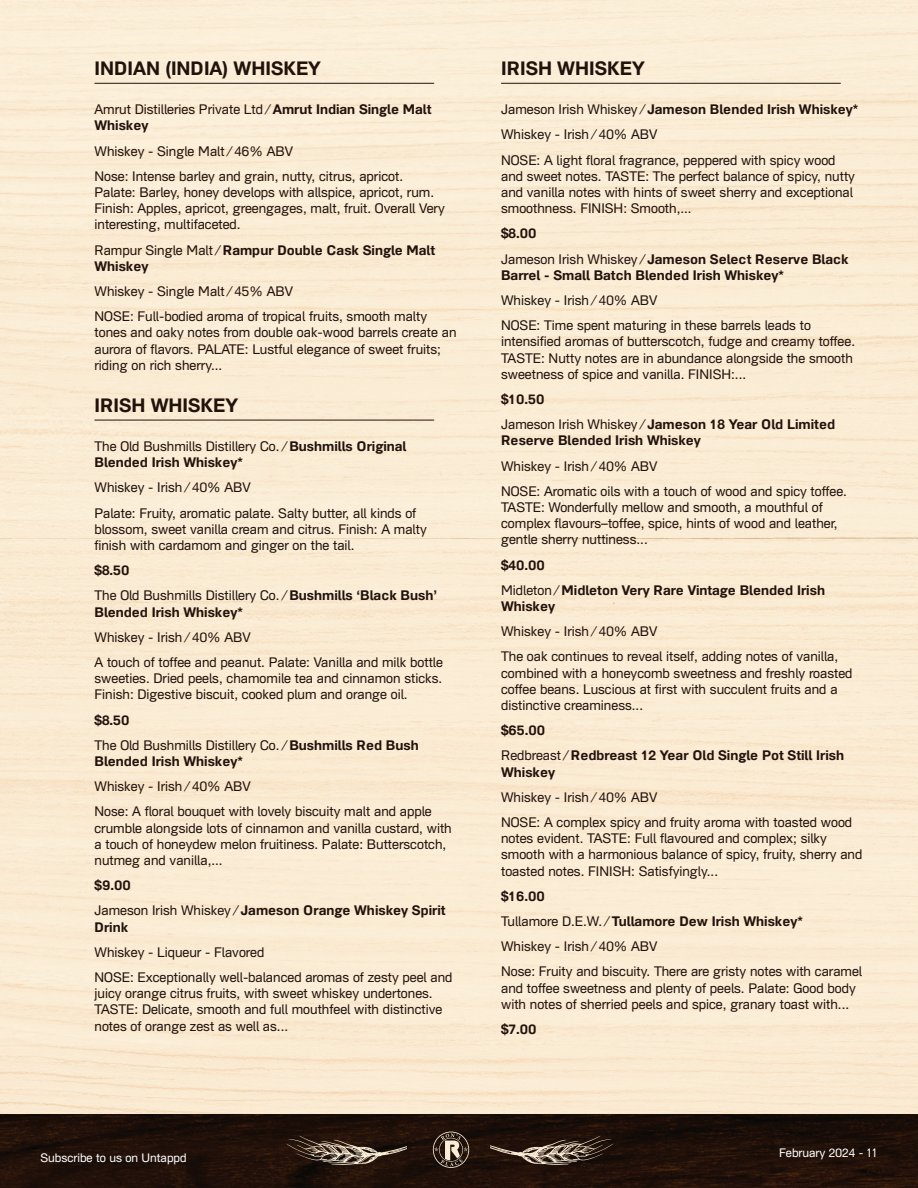
<style>
.page{position:relative;width:918px;height:1188px;background:#fff}
.page>*{position:absolute;margin:0;border:0;box-sizing:border-box;transform-origin:0 0}
.t1{font:700 18.9px "Grammatika";color:#22120c}
.t2{font:13.5px/16.2px "Grammatika";color:#22120c}
.t3{font:700 13.5px/25.2px "Grammatika";color:#22120c}
.t4{font:12px "Grammatika";color:#fff}
.s1{font-weight:700}
.s2{font-weight:400}
</style>
<div class="page">
<img style="left:0;top:0;width:918px;height:1115px">
<img style="left:0;top:1115px;width:918px;height:73px">
<svg style="left:286px;top:1136px;width:120px;height:29px;background:#4f3f34"></svg>
<svg style="left:490px;top:1136px;width:123px;height:29px;background:#4c3d33"></svg>
<svg style="left:433px;top:1132px;width:36px;height:36px"></svg>
<hr style="left:94px;top:83px;width:340px;height:1px;background:#22120c">
<hr style="left:501px;top:83px;width:340px;height:1px;background:#22120c">
<hr style="left:94px;top:420px;width:340px;height:1px;background:#22120c">
<h1 class="t1" style="left:94px;top:57px;width:228px">INDIAN (INDIA) WHISKEY</h1>
<p class="t2" style="left:94px;top:101px;width:339px">Amrut Distilleries Private Ltd ⁄ <span class="s1">Amrut Indian Single Malt<br>Whiskey</span></p>
<p class="t2" style="left:94px;top:138px;width:310px;line-height:25.2px">Whiskey - Single Malt ⁄ 46% ABV<br>Nose: Intense barley and grain, nutty, citrus, apricot.</p>
<p class="t2" style="left:94px;top:184px;width:352px">Palate: Barley, honey develops with allspice, apricot, rum.<br>Finish: Apples, apricot, greengages, malt, fruit. Overall Very interesting, multifaceted.</p>
<p class="t3" style="left:94px;top:241px;width:342px;line-height:16.2px"><span class="s2">Rampur Single Malt ⁄</span> Rampur Double Cask Single Malt<br>Whiskey</p>
<p class="t2" style="left:94px;top:278px;width:334px;line-height:25.2px">Whiskey - Single Malt ⁄ 45% ABV<br>NOSE: Full-bodied aroma of tropical fruits, smooth malty</p>
<p class="t2" style="left:94px;top:324px;width:364px">tones and oaky notes from double oak-wood barrels create an aurora of flavors. PALATE: Lustful elegance of sweet fruits; riding on rich sherry...</p>
<h1 class="t1" style="left:94px;top:394px;width:145px">IRISH WHISKEY</h1>
<p class="t3" style="left:94px;top:438px;width:314px;line-height:16.2px"><span class="s2">The Old Bushmills Distillery Co. ⁄</span> Bushmills Original<br>Blended Irish Whiskey*</p>
<p class="t2" style="left:94px;top:475px;width:323px;line-height:25.2px">Whiskey - Irish ⁄ 40% ABV<br>Palate: Fruity, aromatic palate. Salty butter, all kinds of</p>
<p class="t2" style="left:94px;top:521px;width:334px">blossom, sweet vanilla cream and citrus. Finish: A malty finish with cardamom and ginger on the tail.</p>
<p class="t2" style="left:94px;top:558px;width:344px;line-height:25.2px"><span class="s1">$8.50<br></span>The Old Bushmills Distillery Co. ⁄ <span class="s1">Bushmills ‘Black Bush’</span></p>
<p class="t3" style="left:94px;top:599px;width:150px">Blended Irish Whiskey*</p>
<p class="t2" style="left:94px;top:624px;width:350px;line-height:25.2px">Whiskey - Irish ⁄ 40% ABV<br>A touch of toffee and peanut. Palate: Vanilla and milk bottle</p>
<p class="t2" style="left:94px;top:670px;width:349px">sweeties. Dried peels, chamomile tea and cinnamon sticks.<br>Finish: Digestive biscuit, cooked plum and orange oil.</p>
<p class="t2" style="left:94px;top:707px;width:326px;line-height:25.2px"><span class="s1">$8.50<br></span>The Old Bushmills Distillery Co. ⁄ <span class="s1">Bushmills Red Bush</span></p>
<p class="t3" style="left:94px;top:748px;width:150px">Blended Irish Whiskey*</p>
<p class="t2" style="left:94px;top:774px;width:339px;line-height:25.2px">Whiskey - Irish ⁄ 40% ABV<br>Nose: A floral bouquet with lovely biscuity malt and apple</p>
<p class="t2" style="left:94px;top:819px;width:359px">crumble alongside lots of cinnamon and vanilla custard, with a touch of honeydew melon fruitiness. Palate: Butterscotch, nutmeg and vanilla,...</p>
<p class="t3" style="left:94px;top:872px;width:353px">$9.00<br><span class="s2">Jameson Irish Whiskey ⁄</span> Jameson Orange Whiskey Spirit</p>
<p class="t3" style="left:94px;top:914px;width:35px">Drink</p>
<p class="t2" style="left:94px;top:939px;width:360px;line-height:25.2px">Whiskey - Liqueur - Flavored<br>NOSE: Exceptionally well-balanced aromas of zesty peel and</p>
<p class="t2" style="left:94px;top:985px;width:349px">juicy orange citrus fruits, with sweet whiskey undertones.<br>TASTE: Delicate, smooth and full mouthfeel with distinctive notes of orange zest as well as...</p>
<p class="t4" style="left:40px;top:1150px;width:148px">Subscribe to us on Untappd</p>
<h1 class="t1" style="left:501px;top:57px;width:145px">IRISH WHISKEY</h1>
<p class="t2" style="left:501px;top:97px;width:359px;line-height:25.2px">Jameson Irish Whiskey ⁄ <span class="s1">Jameson Blended Irish Whiskey*<br></span>Whiskey - Irish ⁄ 40% ABV<br>NOSE: A light floral fragrance, peppered with spicy wood</p>
<p class="t2" style="left:501px;top:168px;width:355px">and sweet notes. TASTE: The perfect balance of spicy, nutty and vanilla notes with hints of sweet sherry and exceptional smoothness. FINISH: Smooth,...</p>
<p class="t3" style="left:501px;top:221px;width:349px">$8.00<br><span class="s2">Jameson Irish Whiskey ⁄</span> Jameson Select Reserve Black</p>
<p class="t3" style="left:501px;top:262px;width:284px">Barrel - Small Batch Blended Irish Whiskey*</p>
<p class="t2" style="left:501px;top:287px;width:311px;line-height:25.2px">Whiskey - Irish ⁄ 40% ABV<br>NOSE: Time spent maturing in these barrels leads to</p>
<p class="t2" style="left:501px;top:333px;width:355px">intensified aromas of butterscotch, fudge and creamy toffee.<br>TASTE: Nutty notes are in abundance alongside the smooth sweetness of spice and vanilla. FINISH:...</p>
<p class="t3" style="left:501px;top:386px;width:335px">$10.50<br><span class="s2">Jameson Irish Whiskey ⁄</span> Jameson 18 Year Old Limited</p>
<p class="t3" style="left:501px;top:428px;width:201px">Reserve Blended Irish Whiskey</p>
<p class="t2" style="left:501px;top:453px;width:347px;line-height:25.2px">Whiskey - Irish ⁄ 40% ABV<br>NOSE: Aromatic oils with a touch of wood and spicy toffee.</p>
<p class="t2" style="left:501px;top:499px;width:338px">TASTE: Wonderfully mellow and smooth, a mouthful of complex flavours–toffee, spice, hints of wood and leather, gentle sherry nuttiness...</p>
<p class="t3" style="left:501px;top:552px;width:325px">$40.00<br><span class="s2">Midleton ⁄</span> Midleton Very Rare Vintage Blended Irish</p>
<p class="t3" style="left:501px;top:593px;width:55px">Whiskey</p>
<p class="t2" style="left:501px;top:619px;width:339px;line-height:25.2px">Whiskey - Irish ⁄ 40% ABV<br>The oak continues to reveal itself, adding notes of vanilla,</p>
<p class="t2" style="left:501px;top:665px;width:353px">combined with a honeycomb sweetness and freshly roasted coffee beans. Luscious at first with succulent fruits and a distinctive creaminess...</p>
<p class="t3" style="left:501px;top:718px;width:344px">$65.00<br><span class="s2">Redbreast ⁄</span> Redbreast 12 Year Old Single Pot Still Irish</p>
<p class="t3" style="left:501px;top:759px;width:55px">Whiskey</p>
<p class="t2" style="left:501px;top:784px;width:353px;line-height:25.2px">Whiskey - Irish ⁄ 40% ABV<br>NOSE: A complex spicy and fruity aroma with toasted wood</p>
<p class="t2" style="left:501px;top:830px;width:363px">notes evident. TASTE: Full flavoured and complex; silky smooth with a harmonious balance of spicy, fruity, sherry and toasted notes. FINISH: Satisfyingly...</p>
<p class="t2" style="left:501px;top:883px;width:363px;line-height:25.2px"><span class="s1">$16.00<br></span>Tullamore D.E.W. ⁄ <span class="s1">Tullamore Dew Irish Whiskey*<br></span>Whiskey - Irish ⁄ 40% ABV<br>Nose: Fruity and biscuity. There are gristy notes with caramel</p>
<p class="t2" style="left:501px;top:980px;width:356px">and toffee sweetness and plenty of peels. Palate: Good body with notes of sherried peels and spice, granary toast with...</p>
<p class="t3" style="left:501px;top:1016px;width:37px">$7.00</p>
<p class="t4" style="left:779px;top:1145px;width:100px">February 2024 - 11</p>
</div>
